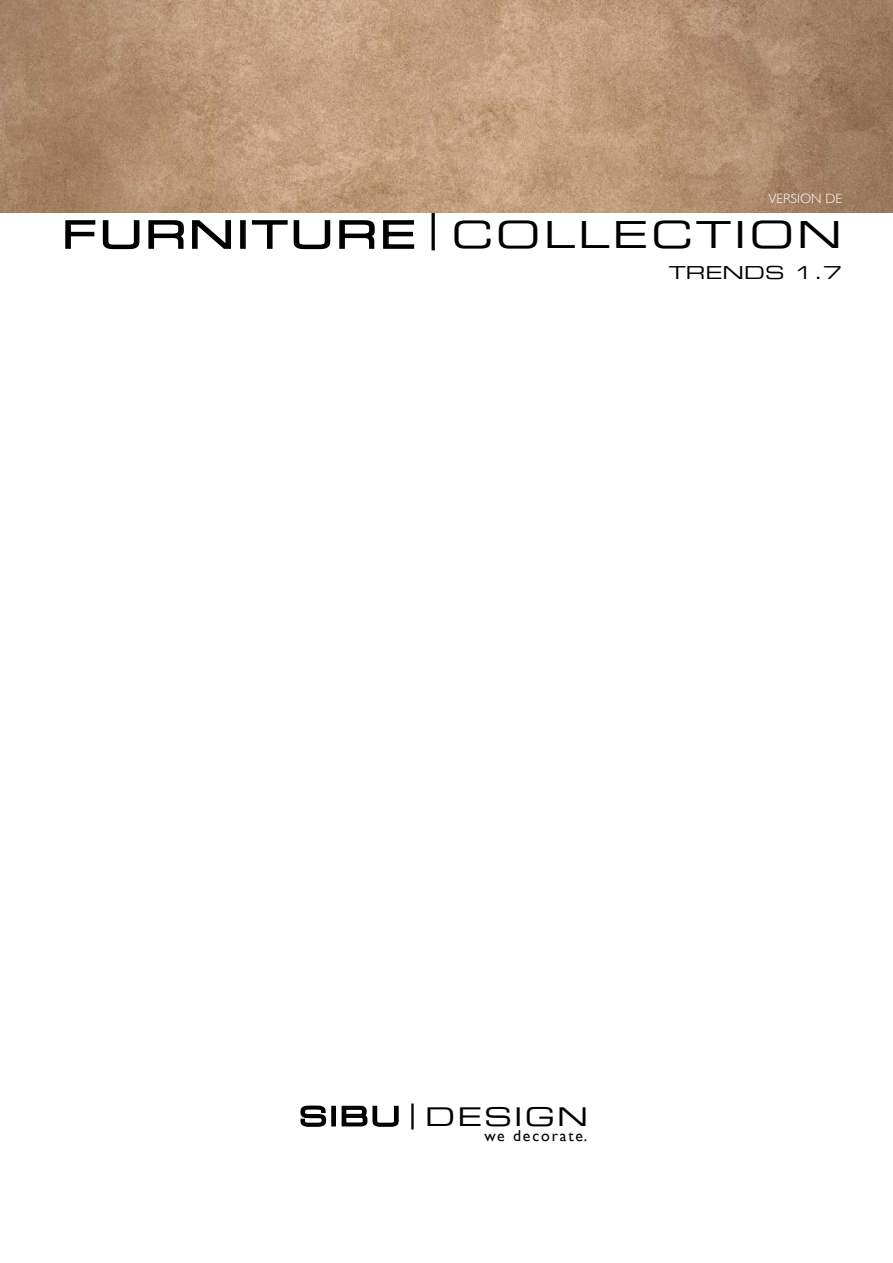
<style>
.page{position:relative;width:893px;height:1263px;background:#fff}
.page>*{position:absolute;margin:0;border:0;box-sizing:border-box;transform-origin:0 0}
.t1{font:37.5px "Eurostile LT Extended Two";letter-spacing:.07em;color:#000;scale:1.1 1}
.t2{font:25.95px "Eurostile LT Extended Two";letter-spacing:.07em;color:#000;scale:1.1 1}
.t3{font:18px "Eurostile LT Extended Two";color:#000;scale:1.1 1}
.t4{font:15.75px "Gill Sans";letter-spacing:.12em;color:#000}
.t5{font:300 13.5px "Gill Sans";color:#fff}
</style>
<div class="page">
<svg style="left:65px;top:220px;width:31px;height:29px"></svg>
<svg style="left:102px;top:220px;width:38px;height:30px"></svg>
<svg style="left:148px;top:220px;width:36px;height:29px"></svg>
<svg style="left:192px;top:220px;width:39px;height:29px"></svg>
<div style="left:240px;top:220px;width:6px;height:29px;border:2px solid #000"></div>
<svg style="left:251px;top:220px;width:80px;height:30px"></svg>
<svg style="left:339px;top:220px;width:36px;height:29px"></svg>
<svg style="left:383px;top:220px;width:32px;height:29px"></svg>
<svg style="left:300px;top:1105px;width:27px;height:22px"></svg>
<div style="left:331px;top:1106px;width:5px;height:20px;border:2px solid #000"></div>
<svg style="left:341px;top:1105px;width:58px;height:22px"></svg>
<img style="left:0;top:0;width:893px;height:213px">
<p class="t5" style="left:768px;top:191px;width:75px">VERSION DE</p>
<p class="t1" style="left:62px;top:209px;width:710px">FURNITURE | COLLECTION</p>
<p class="t3" style="left:669px;top:260px;width:159px">TRENDS 1.7</p>
<p class="t2" style="left:299px;top:1098px;width:264px">SIBU | DESIGN</p>
<p class="t4" style="left:484px;top:1126px;width:104px">we decorate.</p>
</div>
